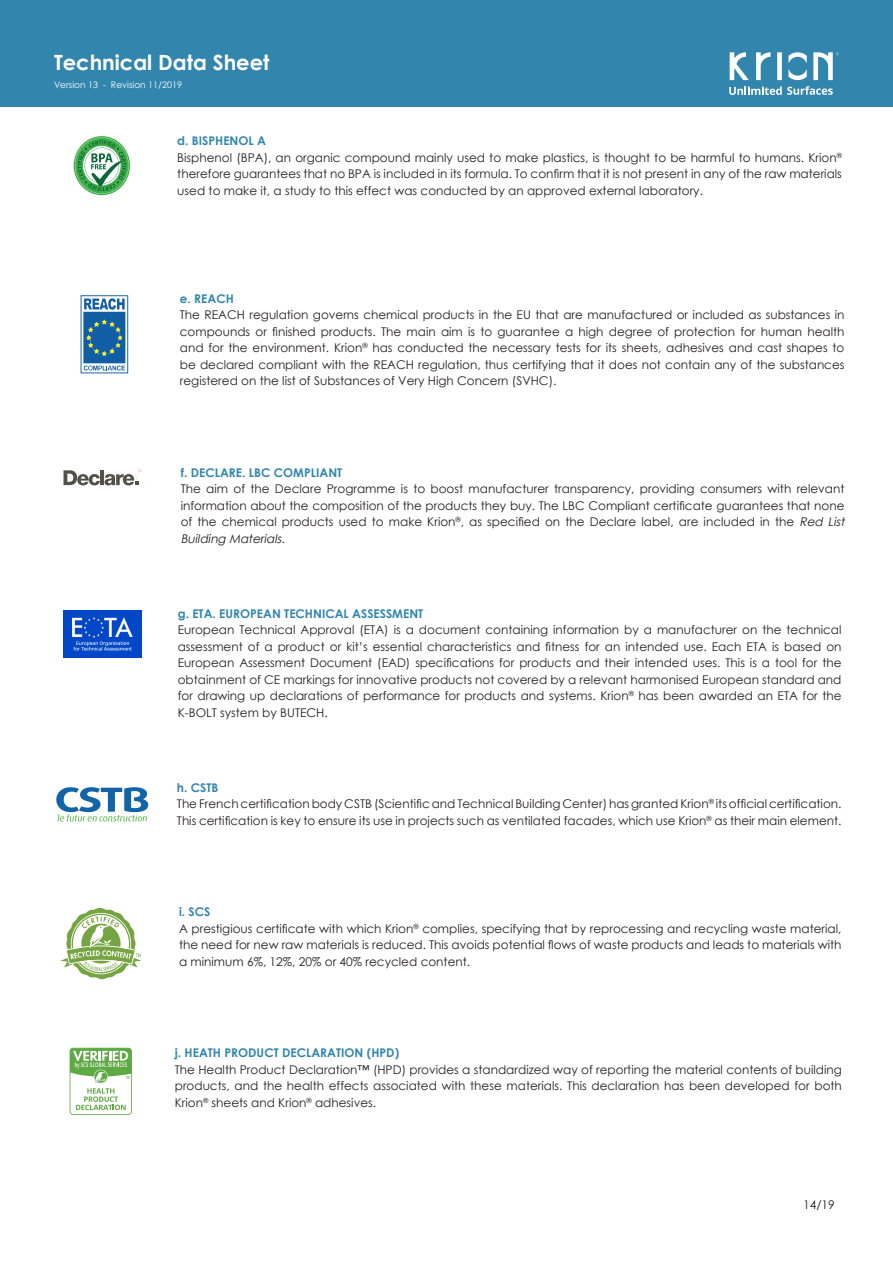
<style>
.page{position:relative;width:893px;height:1263px;background:#fff}
.page>*{position:absolute;margin:0;border:0;box-sizing:border-box;transform-origin:0 0}
.t1{font:700 21px "Century Gothic";color:#fff}
.Texto{font:12px/16.5px "Century Gothic";color:#231f20;text-align:justify}
.Texto-2{font:700 12px "Century Gothic";color:#3286ae}
.t2{font:9px "Century Gothic";color:#fff}
.s1{font-style:italic}
</style>
<div class="page">
<div style="left:0;top:0;width:893px;height:106px;background:#3286ae"></div>
<svg style="left:788px;top:52px;width:19px;height:28px"></svg>
<svg style="left:777px;top:52px;width:5px;height:28px"></svg>
<svg style="left:756px;top:52px;width:14px;height:28px"></svg>
<svg style="left:730px;top:52px;width:19px;height:28px"></svg>
<svg style="left:813px;top:52px;width:26px;height:28px"></svg>
<svg style="left:729px;top:86px;width:104px;height:9px"></svg>
<img style="left:64px;top:610px;width:77px;height:48px">
<svg style="left:56px;top:787px;width:92px;height:35px"></svg>
<svg style="left:61px;top:907px;width:80px;height:73px"></svg>
<svg style="left:64px;top:468px;width:79px;height:17px"></svg>
<svg style="left:81px;top:295px;width:47px;height:78px;background:#598eb7"></svg>
<div style="left:68px;top:1046px;width:66px;height:71px;background:linear-gradient(to bottom,#fff,#fff);border-radius:5px"></div>
<svg style="left:70px;top:1048px;width:62px;height:67px"></svg>
<svg style="left:74px;top:136px;width:56px;height:59px"></svg>
<h1 class="t1" style="left:54px;top:46px;width:217px">Technical Data Sheet</h1>
<p class="t2" style="left:54px;top:78px;width:130px">Version 13 - Revision 11/2019</p>
<p class="Texto-2" style="left:177px;top:132px;width:90px">d. BISPHENOL A</p>
<p class="Texto" style="left:177px;top:149px;width:666px">Bisphenol (BPA), an organic compound mainly used to make plastics, is thought to be harmful to humans. Krion<sup>® </sup>therefore guarantees that no BPA is included in its formula. To confirm that it is not present in any of the raw materials used to make it, a study to this effect was conducted by an approved external laboratory.</p>
<p class="Texto-2" style="left:180px;top:289px;width:55px">e. REACH</p>
<p class="Texto" style="left:180px;top:306px;width:666px">The REACH regulation governs chemical products in the EU that are manufactured or included as substances in compounds or finished products. The main aim is to guarantee a high degree of protection for human health and for the environment. Krion<sup>®</sup> has conducted the necessary tests for its sheets, adhesives and cast shapes to be declared compliant with the REACH regulation, thus certifying that it does not contain any of the substances registered on the list of Substances of Very High Concern (SVHC).</p>
<p class="Texto-2" style="left:181px;top:463px;width:163px">f. DECLARE. LBC COMPLIANT</p>
<p class="Texto" style="left:181px;top:480px;width:668px;text-align:left">The aim of the Declare Programme is to boost manufacturer transparency, providing consumers with relevant information about the composition of the products they buy. The LBC Compliant certificate guarantees that none of the chemical products used to make Krion<sup>®</sup>, as specified on the Declare label, are included in the <span class="s1">Red List Building Materials.</span></p>
<p class="Texto-2" style="left:178px;top:604px;width:247px">g. ETA. EUROPEAN TECHNICAL ASSESSMENT</p>
<p class="Texto" style="left:178px;top:621px;width:665px">European Technical Approval (ETA) is a document containing information by a manufacturer on the technical assessment of a product or kit’s essential characteristics and fitness for an intended use. Each ETA is based on European Assessment Document (EAD) specifications for products and their intended uses. This is a tool for the obtainment of CE markings for innovative products not covered by a relevant harmonised European standard and for drawing up declarations of performance for products and systems. Krion<sup>®</sup> has been awarded an ETA for the K-BOLT system by BUTECH.</p>
<p class="Texto-2" style="left:177px;top:778px;width:43px">h. CSTB</p>
<p class="Texto" style="left:177px;top:795px;width:666px">The French certification body CSTB (Scientific and Technical Building Center) has granted Krion<sup>®</sup> its official certification.<br>This certification is key to ensure its use in projects such as ventilated facades, which use Krion<sup>®</sup> as their main element.</p>
<p class="Texto-2" style="left:179px;top:902px;width:33px">i. SCS</p>
<p class="Texto" style="left:179px;top:920px;width:664px">A prestigious certificate with which Krion<sup>®</sup> complies, specifying that by reprocessing and recycling waste material, the need for new raw materials is reduced. This avoids potential flows of waste products and leads to materials with a minimum 6%, 12%, 20% or 40% recycled content.</p>
<p class="Texto-2" style="left:175px;top:1044px;width:226px">j. HEATH PRODUCT DECLARATION (HPD)</p>
<p class="Texto" style="left:175px;top:1061px;width:669px">The Health Product Declaration™ (HPD) provides a standardized way of reporting the material contents of building products, and the health effects associated with these materials. This declaration has been developed for both Krion<sup>®</sup> sheets and Krion<sup>®</sup> adhesives.</p>
<p class="Texto" style="left:803px;top:1196px;width:33px">14/19</p>
</div>
